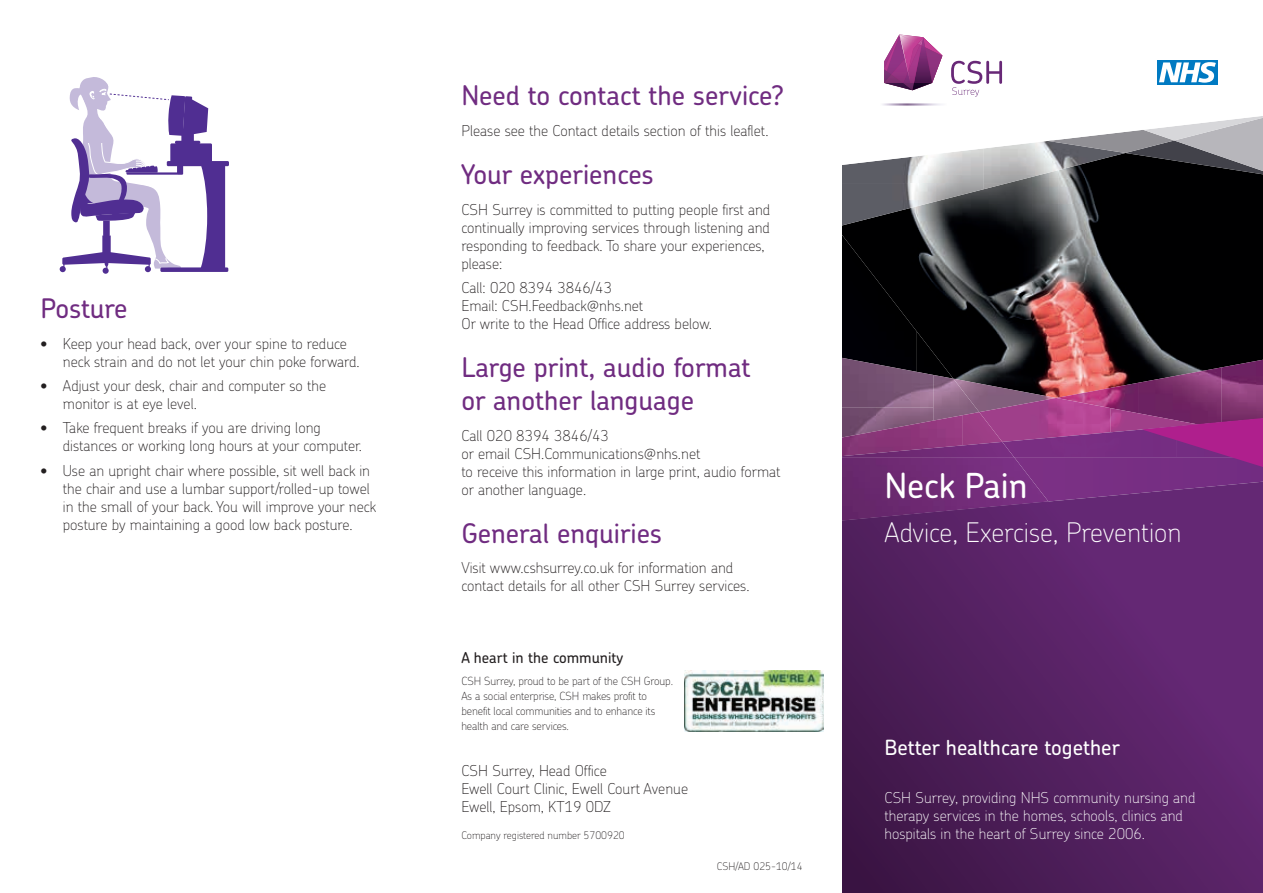
<style>
.page{position:relative;width:1263px;height:893px;background:#fff}
.page>*{position:absolute;margin:0;border:0;box-sizing:border-box;transform-origin:0 0}
.t1{font:500 34.5px "Chevin Std";color:#fff}
.t2{font:500 27px/33px "Chevin Std";color:#702c81}
.t3{font:100 27px "Chevin Std";color:#fff}
.t4{font:500 21px "Chevin Std";color:#fff}
.t5{font:100 15px/18px "Chevin Std";color:#231f20}
.t6{font:100 15px/18px "Chevin Std";color:#fff}
.t7{font:500 15px "Chevin Std";color:#231f20}
.t8{font:100 11.25px/15px "Chevin Std";letter-spacing:-.01em;color:#231f20}
.t9{font:100 10.5px "Chevin Std";color:#231f20}
</style>
<div class="page">
<img style="left:842px;top:227px;width:421px;height:156px">
<img style="left:979px;top:379px;width:77px;height:19px">
<img style="left:1056px;top:383px;width:83px;height:25px">
<img style="left:1139px;top:367px;width:82px;height:51px">
<img style="left:1221px;top:360px;width:42px;height:58px">
<img style="left:979px;top:398px;width:132px;height:28px">
<img style="left:1110px;top:408px;width:88px;height:10px">
<img style="left:1002px;top:426px;width:12px;height:16px">
<svg style="left:1014px;top:418px;width:249px;height:64px;background:#8a2f86"></svg>
<svg style="left:1048px;top:482px;width:215px;height:19px;background:#6f2d7c"></svg>
<div style="left:842px;top:235px;width:37px;height:123px;background:#000003"></div>
<div style="left:879px;top:283px;width:37px;height:75px;background:#000001"></div>
<img style="left:916px;top:331px;width:37px;height:44px">
<img style="left:842px;top:358px;width:91px;height:57px">
<img style="left:933px;top:375px;width:46px;height:40px">
<img style="left:842px;top:415px;width:120px;height:27px">
<img style="left:962px;top:412px;width:40px;height:30px">
<img style="left:842px;top:457px;width:206px;height:44px">
<img style="left:842px;top:442px;width:172px;height:15px">
<svg style="left:842px;top:501px;width:421px;height:392px;background:#552163"></svg>
<div style="left:160px;top:267px;width:68px;height:5px;background:#502e92"></div>
<div style="left:167px;top:161px;width:62px;height:5px;background:#502e92"></div>
<svg style="left:60px;top:77px;width:165px;height:197px"></svg>
<img style="left:684px;top:670px;width:140px;height:62px">
<svg style="left:842px;top:35px;width:421px;height:192px"></svg>
<h2 class="t2" style="left:40px;top:291px;width:89px">Posture</h2>
<p class="t5" style="left:63px;top:334px;width:298px;text-indent:-22px">• Keep your head back, over your spine to reduce neck strain and do not let your chin poke forward.</p>
<p class="t5" style="left:63px;top:376px;width:265px;text-indent:-22px">• Adjust your desk, chair and computer so the monitor is at eye level.</p>
<p class="t5" style="left:63px;top:418px;width:301px;text-indent:-22px">• Take frequent breaks if you are driving long distances or working long hours at your computer.</p>
<p class="t5" style="left:63px;top:461px;width:315px;text-indent:-22px">• Use an upright chair where possible, sit well back in the chair and use a lumbar support/rolled-up towel in the small of your back. You will improve your neck posture by maintaining a good low back posture.</p>
<h2 class="t2" style="left:461px;top:78px;width:324px">Need to contact the service?</h2>
<p class="t5" style="left:461px;top:121px;width:309px">Please see the Contact details section of this leaflet.</p>
<h2 class="t2" style="left:461px;top:157px;width:194px">Your experiences</h2>
<p class="t5" style="left:461px;top:200px;width:310px">CSH Surrey is committed to putting people first and continually improving services through listening and responding to feedback. To share your experiences, please:</p>
<p class="t5" style="left:461px;top:278px;width:252px">Call: 020 8394 3846/43<br>Email: CSH.Feedback@nhs.net<br>Or write to the Head Office address below.</p>
<h2 class="t2" style="left:461px;top:350px;width:291px">Large print, audio format or another language</h2>
<p class="t5" style="left:461px;top:426px;width:321px">Call 020 8394 3846/43<br>or email CSH.Communications@nhs.net<br>to receive this information in large print, audio format or another language.</p>
<h2 class="t2" style="left:461px;top:516px;width:202px">General enquiries</h2>
<p class="t5" style="left:461px;top:558px;width:290px">Visit www.cshsurrey.co.uk for information and contact details for all other CSH Surrey services.</p>
<p class="t7" style="left:461px;top:648px;width:163px">A heart in the community</p>
<p class="t8" style="left:461px;top:673px;width:213px">CSH Surrey, proud to be part of the CSH Group.<br>As a social enterprise, CSH makes profit to benefit local communities and to enhance its health and care services.</p>
<p class="t5" style="left:461px;top:761px;width:228px">CSH Surrey, Head Office<br>Ewell Court Clinic, Ewell Court Avenue<br>Ewell, Epsom, KT19 0DZ</p>
<p class="t9" style="left:461px;top:828px;width:165px">Company registered number 5700920</p>
<p class="t9" style="left:717px;top:859px;width:87px">CSH/AD 025-10/14</p>
<h1 class="t1" style="left:884px;top:462px;width:145px">Neck Pain</h1>
<h2 class="t3" style="left:884px;top:514px;width:299px">Advice, Exercise, Prevention</h2>
<h3 class="t4" style="left:884px;top:734px;width:237px">Better healthcare together</h3>
<p class="t6" style="left:884px;top:788px;width:312px">CSH Surrey, providing NHS community nursing and therapy services in the homes, schools, clinics and hospitals in the heart of Surrey since 2006.</p>
</div>
